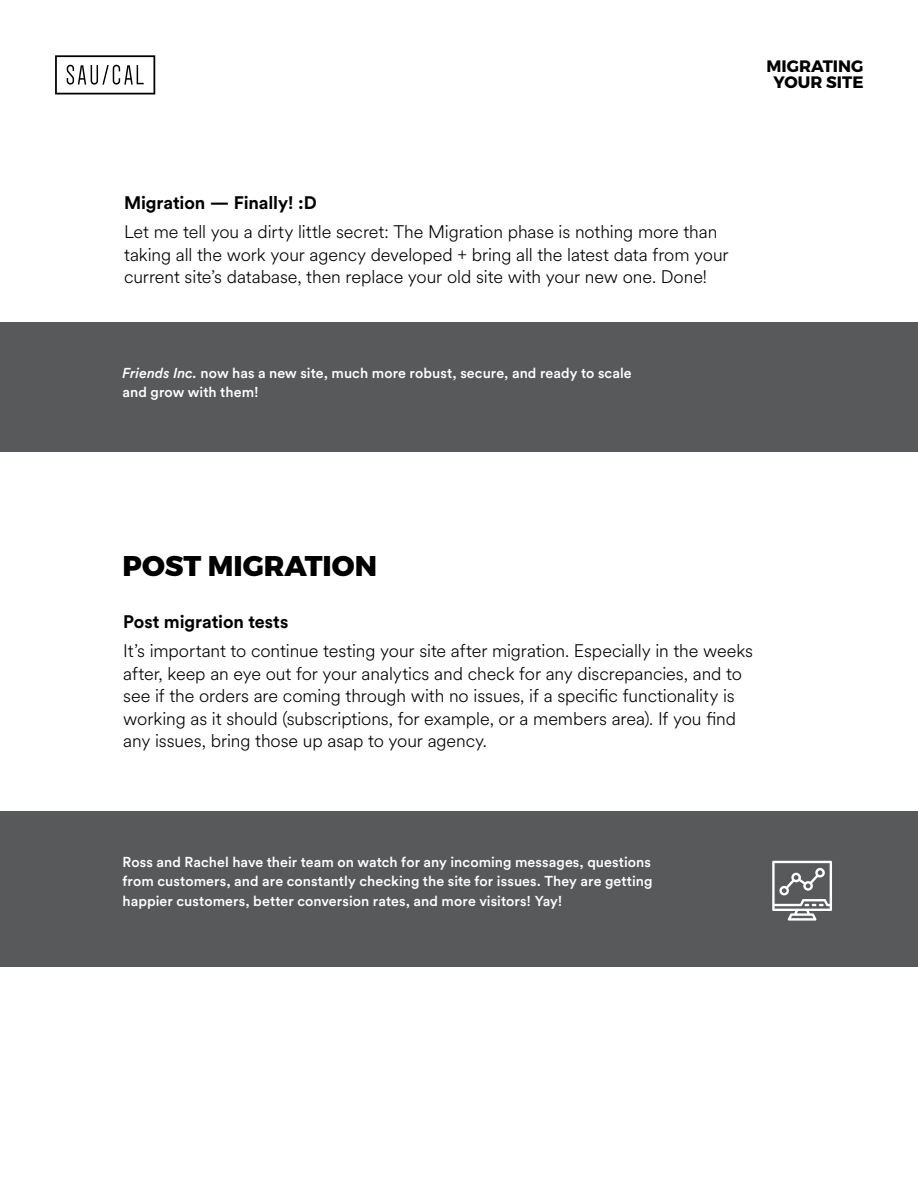
<style>
.page{position:relative;width:918px;height:1188px;background:#fff}
.page>*{position:absolute;margin:0;border:0;box-sizing:border-box;transform-origin:0 0}
.t1{font:800 28.5px "Montserrat";color:#000}
.t2{font:300 18px/22.5px "Circular Spotify Text";letter-spacing:-.005em;color:#000}
.t3{font:700 18px "Circular Std";letter-spacing:-.005em;color:#000}
.t4{font:700 16.5px/16.4px "Montserrat";color:#000;text-align:center}
.t5{font:500 14.25px/19.5px "Circular Std";letter-spacing:.005em;color:#fff}
.s1{font-style:italic}
</style>
<div class="page">
<svg style="left:55px;top:55px;width:100px;height:39px"></svg>
<div style="left:0;top:322px;width:918px;height:129px;background:#58595b"></div>
<div style="left:0;top:811px;width:918px;height:156px;background:#58595b"></div>
<svg style="left:772px;top:861px;width:60px;height:60px"></svg>
<p class="t4" style="left:767px;top:58px;width:98px">MIGRATING<br>YOUR SITE</p>
<p class="t3" style="left:124px;top:191px;width:194px">Migration — Finally! :D</p>
<p class="t2" style="left:124px;top:221px;width:606px">Let me tell you a dirty little secret: The Migration phase is nothing more than taking all the work your agency developed + bring all the latest data from your current site’s database, then replace your old site with your new one. Done!</p>
<p class="t5" style="left:123px;top:363px;width:511px"><span class="s1">Friends Inc.</span> now has a new site, much more robust, secure, and ready to scale and grow with them!</p>
<h1 class="t1" style="left:123px;top:548px;width:256px">POST MIGRATION</h1>
<p class="t3" style="left:123px;top:610px;width:166px">Post migration tests</p>
<p class="t2" style="left:123px;top:640px;width:631px">It’s important to continue testing your site after migration. Especially in the weeks after, keep an eye out for your analytics and check for any discrepancies, and to see if the orders are coming through with no issues, if a specific functionality is working as it should (subscriptions, for example, or a members area). If you find any issues, bring those up asap to your agency.</p>
<p class="t5" style="left:123px;top:852px;width:531px;text-align:justify">Ross and Rachel have their team on watch for any incoming messages, questions from customers, and are constantly checking the site for issues. They are getting happier customers, better conversion rates, and more visitors! Yay!</p>
</div>
